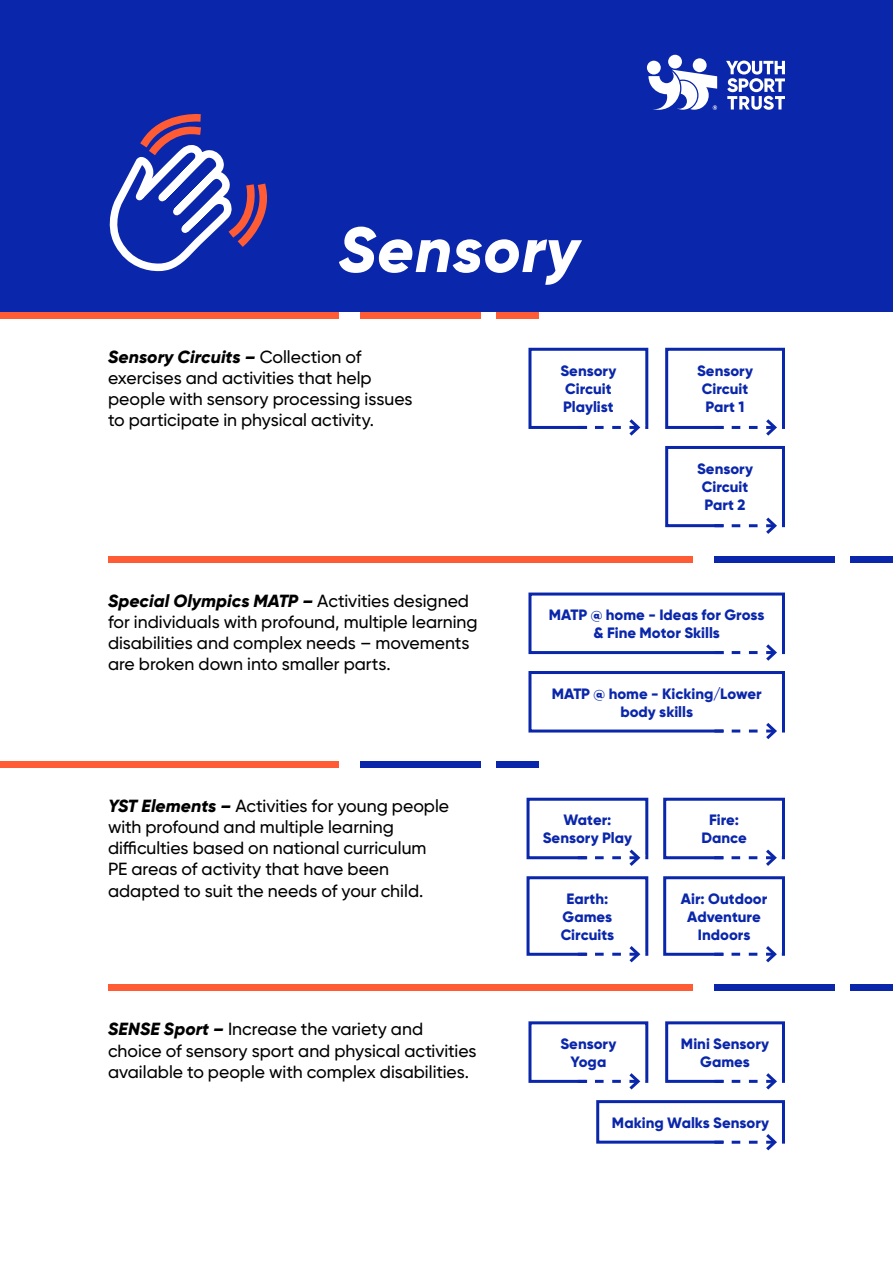
<style>
.page{position:relative;width:893px;height:1263px;background:#fff}
.page>*{position:absolute;margin:0;border:0;box-sizing:border-box;transform-origin:0 0}
.t1{font:italic 800 63.6px "Gilroy";letter-spacing:.015em;color:#fff}
.t2{font:500 17.55px/21.1px "Gilroy";color:#000}
.t3{font:800 15px/18px "Gilroy";color:#0a26aa;text-align:center}
.s1{font-weight:800;font-style:italic}
</style>
<div class="page">
<div style="left:0;top:0;width:893px;height:312px;background:#0a26aa"></div>
<svg style="left:726px;top:61px;width:59px;height:49px"></svg>
<div style="left:647px;top:61px;width:14px;height:14px;background:#fff;border-radius:50%"></div>
<div style="left:693px;top:58px;width:14px;height:14px;background:#fff;border-radius:50%"></div>
<div style="left:668px;top:55px;width:14px;height:14px;background:#fff;border-radius:50%"></div>
<svg style="left:648px;top:70px;width:69px;height:40px"></svg>
<div style="left:0;top:312px;width:339px;height:7px;background:#ff5c36"></div>
<div style="left:360px;top:312px;width:121px;height:7px;background:#ff5c36"></div>
<div style="left:497px;top:312px;width:42px;height:7px;background:#ff5c36"></div>
<div style="left:0;top:761px;width:339px;height:7px;background:#ff5c36"></div>
<div style="left:360px;top:761px;width:121px;height:7px;background:#0a26aa"></div>
<div style="left:497px;top:761px;width:42px;height:7px;background:#0a26aa"></div>
<svg style="left:109px;top:114px;width:159px;height:158px"></svg>
<div style="left:108px;top:556px;width:584px;height:7px;background:#ff5c36"></div>
<div style="left:714px;top:556px;width:120px;height:7px;background:#0a26aa"></div>
<div style="left:850px;top:556px;width:43px;height:7px;background:#0a26aa"></div>
<div style="left:108px;top:984px;width:584px;height:7px;background:#ff5c36"></div>
<div style="left:714px;top:984px;width:120px;height:7px;background:#0a26aa"></div>
<div style="left:850px;top:984px;width:43px;height:7px;background:#0a26aa"></div>
<svg style="left:528px;top:347px;width:121px;height:89px"></svg>
<svg style="left:665px;top:347px;width:120px;height:187px"></svg>
<svg style="left:528px;top:1021px;width:257px;height:130px"></svg>
<svg style="left:528px;top:592px;width:257px;height:148px"></svg>
<svg style="left:663px;top:797px;width:122px;height:69px"></svg>
<svg style="left:663px;top:876px;width:122px;height:87px"></svg>
<svg style="left:526px;top:797px;width:123px;height:69px"></svg>
<svg style="left:526px;top:876px;width:123px;height:87px"></svg>
<p class="t1" style="left:339px;top:210px;width:242px">Sensory</p>
<p class="t2" style="left:108px;top:346px;width:306px"><span class="s1">Sensory Circuits –</span> Collection of exercises and activities that help people with sensory processing issues to participate in physical activity.</p>
<p class="t2" style="left:108px;top:590px;width:371px"><span class="s1">Special Olympics MATP –</span> Activities designed for individuals with profound, multiple learning disabilities and complex needs – movements are broken down into smaller parts.</p>
<p class="t2" style="left:108px;top:795px;width:343px"><span class="s1">YST Elements –</span> Activities for young people with profound and multiple learning difficulties based on national curriculum PE areas of activity that have been adapted to suit the needs of your child.</p>
<p class="t2" style="left:108px;top:1018px;width:370px"><span class="s1">SENSE Sport –</span> Increase the variety and choice of sensory sport and physical activities available to people with complex disabilities.</p>
<p class="t3" style="left:560px;top:361px;width:57px;text-align:left">Sensory<br>Circuit<br>Playlist</p>
<p class="t3" style="left:697px;top:361px;width:57px">Sensory<br>Circuit</p>
<p class="t3" style="left:706px;top:397px;width:41px">Part 1</p>
<p class="t3" style="left:697px;top:459px;width:57px">Sensory<br>Circuit</p>
<p class="t3" style="left:705px;top:495px;width:42px">Part 2</p>
<p class="t3" style="left:549px;top:606px;width:217px">MATP @ home - Ideas for Gross &amp; Fine Motor Skills</p>
<p class="t3" style="left:552px;top:684px;width:211px">MATP @ home - Kicking/Lower body skills</p>
<p class="t3" style="left:543px;top:811px;width:91px">Water:<br>Sensory Play</p>
<p class="t3" style="left:561px;top:890px;width:55px">Earth:<br>Games<br>Circuits</p>
<p class="t3" style="left:709px;top:811px;width:31px">Fire:</p>
<p class="t3" style="left:701px;top:829px;width:47px">Dance</p>
<p class="t3" style="left:681px;top:890px;width:88px">Air: Outdoor<br>Adventure<br>Indoors</p>
<p class="t3" style="left:560px;top:1035px;width:57px">Sensory<br>Yoga</p>
<p class="t3" style="left:681px;top:1035px;width:90px">Mini Sensory<br>Games</p>
<p class="t3" style="left:612px;top:1113px;width:159px">Making Walks Sensory</p>
</div>
